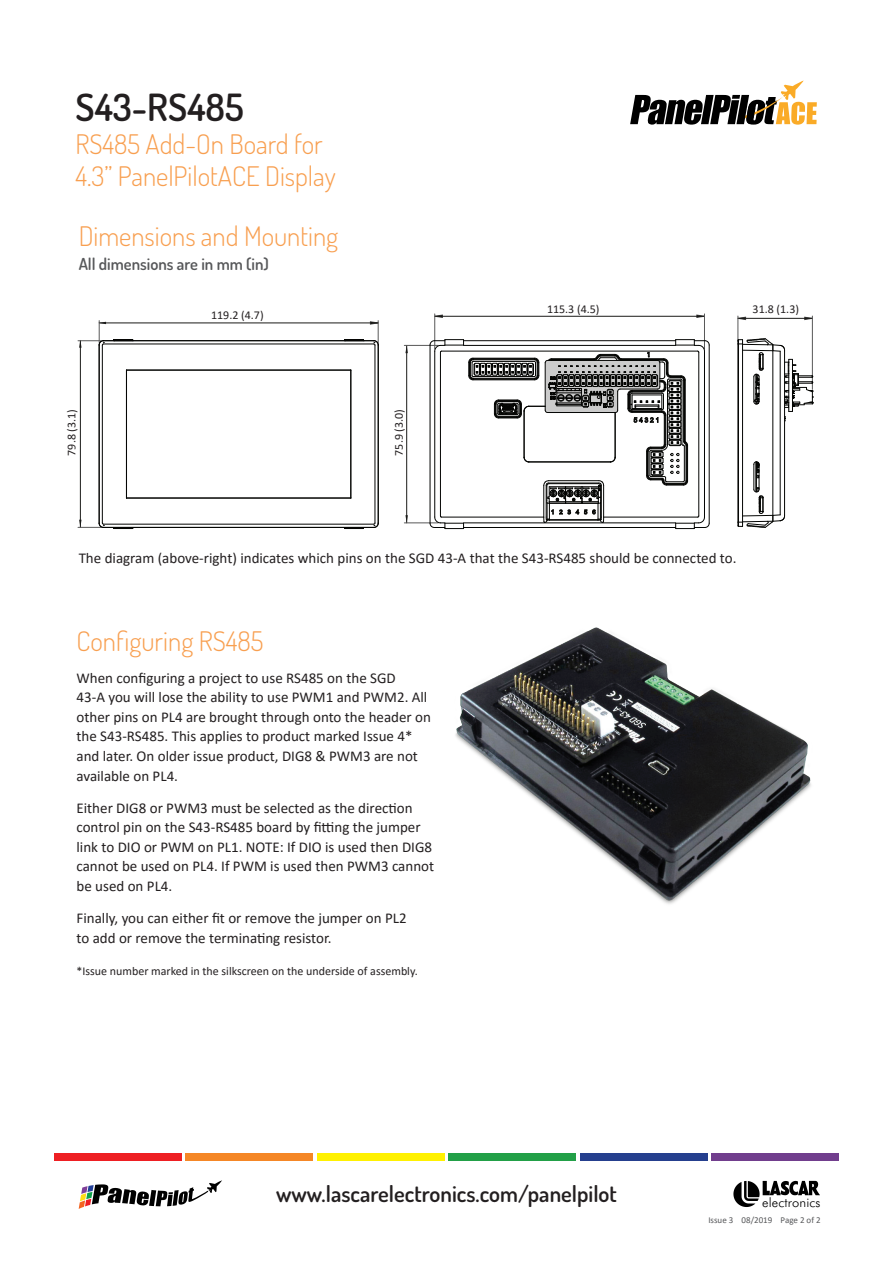
<style>
.page{position:relative;width:893px;height:1263px;background:#fff}
.page>*{position:absolute;margin:0;border:0;box-sizing:border-box;transform-origin:0 0}
.t1{font:600 37.5px "Dosis";color:#231f20}
.t2{font:300 27px/32.4px "Dosis";color:#f89f50}
.t3{font:600 22.5px "Dosis";color:#231f20}
.t4{font:600 16.5px "Dosis";color:#57585a}
.t5{font:15px/19.5px "Calibri";color:#231f20}
.t6{font:300 12.9px "Futura BT";letter-spacing:.01em;color:#000}
.t7{font:12px "Calibri";color:#231f20}
.t8{font:9px "Calibri";color:#57585a}
</style>
<div class="page">
<div style="left:54px;top:1153px;width:128px;height:8px;background:#ee1f23"></div>
<div style="left:448px;top:1153px;width:128px;height:8px;background:#22a048"></div>
<div style="left:185px;top:1153px;width:128px;height:8px;background:#f58726"></div>
<div style="left:580px;top:1153px;width:128px;height:8px;background:#253f8e"></div>
<div style="left:317px;top:1153px;width:128px;height:8px;background:#fff101"></div>
<div style="left:711px;top:1153px;width:128px;height:8px;background:#713e8d"></div>
<svg style="left:733px;top:1181px;width:87px;height:26px"></svg>
<svg style="left:79px;top:1180px;width:143px;height:29px"></svg>
<svg style="left:630px;top:80px;width:186px;height:44px"></svg>
<img style="left:455px;top:627px;width:356px;height:277px">
<hr style="left:99px;top:322px;width:279px;height:1px;background:#1a1a18">
<hr style="left:80px;top:341px;width:1px;height:186px;background:#1a1a18">
<svg style="left:344px;top:339px;width:20px;height:1px"></svg>
<svg style="left:344px;top:528px;width:20px;height:1px"></svg>
<svg style="left:114px;top:528px;width:19px;height:1px"></svg>
<svg style="left:114px;top:339px;width:20px;height:1px"></svg>
<hr style="left:378px;top:345px;width:1px;height:178px;background:#040503">
<hr style="left:99px;top:345px;width:1px;height:178px;background:#040503">
<hr style="left:103px;top:527px;width:271px;height:1px;background:#040503">
<hr style="left:103px;top:340px;width:271px;height:1px;background:#040503">
<svg style="left:370px;top:321px;width:9px;height:25px"></svg>
<hr style="left:104px;top:344px;width:270px;height:1px;background:#040503">
<hr style="left:102px;top:345px;width:1px;height:178px;background:#040503">
<svg style="left:78px;top:520px;width:26px;height:8px"></svg>
<hr style="left:126px;top:498px;width:225px;height:1px;background:#040503">
<hr style="left:126px;top:370px;width:225px;height:1px;background:#040503">
<svg style="left:78px;top:321px;width:28px;height:27px"></svg>
<hr style="left:351px;top:370px;width:1px;height:128px;background:#040503">
<hr style="left:350px;top:370px;width:1px;height:128px;background:#040503">
<svg style="left:373px;top:522px;width:6px;height:6px"></svg>
<hr style="left:126px;top:370px;width:1px;height:128px;background:#040503">
<hr style="left:375px;top:345px;width:1px;height:178px;background:#040503">
<hr style="left:104px;top:524px;width:270px;height:1px;background:#040503">
<hr style="left:435px;top:316px;width:269px;height:1px;background:#1a1a18">
<hr style="left:704px;top:314px;width:1px;height:35px;background:#585858">
<hr style="left:434px;top:314px;width:1px;height:35px;background:#585858">
<hr style="left:406px;top:345px;width:1px;height:178px;background:#1a1a18">
<hr style="left:404px;top:523px;width:34px;height:1px;background:#585858">
<hr style="left:404px;top:345px;width:34px;height:1px;background:#585858">
<svg style="left:696px;top:315px;width:8px;height:3px"></svg>
<svg style="left:434px;top:315px;width:9px;height:3px"></svg>
<svg style="left:405px;top:515px;width:3px;height:8px"></svg>
<svg style="left:405px;top:345px;width:3px;height:8px"></svg>
<svg style="left:429px;top:339px;width:281px;height:190px"></svg>
<hr style="left:773px;top:351px;width:1px;height:164px;background:#040503">
<hr style="left:737px;top:344px;width:1px;height:178px;background:#040503">
<hr style="left:742px;top:344px;width:1px;height:178px;background:#040503">
<hr style="left:738px;top:344px;width:1px;height:178px;background:#040503">
<hr style="left:784px;top:351px;width:1px;height:164px;background:#040503">
<hr style="left:780px;top:351px;width:1px;height:164px;background:#040503">
<svg style="left:737px;top:461px;width:48px;height:67px"></svg>
<svg style="left:737px;top:316px;width:77px;height:105px"></svg>
<h1 class="t1" style="left:75px;top:83px;width:170px">S43-RS485</h1>
<h2 class="t2" style="left:75px;top:127px;width:262px">RS485 Add-On Board for<br>4.3” PanelPilotACE Display</h2>
<h2 class="t2" style="left:79px;top:219px;width:261px">Dimensions and Mounting</h2>
<p class="t4" style="left:79px;top:253px;width:192px">All dimensions are in mm (in)</p>
<p class="t7" style="left:211px;top:307px;width:54px">119.2 (4.7)</p>
<p class="t7" style="left:63px;top:456px;width:48px;rotate:-90deg">79.8 (3.1)</p>
<p class="t7" style="left:391px;top:456px;width:48px;rotate:-90deg">75.9 (3.0)</p>
<p class="t7" style="left:547px;top:301px;width:54px">115.3 (4.5)</p>
<p class="t7" style="left:753px;top:301px;width:48px">31.8 (1.3)</p>
<p class="t5" style="left:79px;top:548px;width:659px">The diagram (above-right) indicates which pins on the SGD 43-A that the S43-RS485 should be connected to.</p>
<h2 class="t2" style="left:77px;top:624px;width:188px">Configuring RS485</h2>
<p class="t5" style="left:77px;top:668px;width:356px">When configuring a project to use RS485 on the SGD<br>43-A you will lose the ability to use PWM1 and PWM2. All other pins on PL4 are brought through onto the header on the S43-RS485. This applies to product marked Issue 4* and later. On older issue product, DIG8 &amp; PWM3 are not available on PL4.</p>
<p class="t5" style="left:77px;top:798px;width:359px">Either DIG8 or PWM3 must be selected as the direction control pin on the S43-RS485 board by fitting the jumper link to DIO or PWM on PL1. NOTE: If DIO is used then DIG8 cannot be used on PL4. If PWM is used then PWM3 cannot be used on PL4.</p>
<p class="t5" style="left:77px;top:908px;width:332px">Finally, you can either fit or remove the jumper on PL2 to add or remove the terminating resistor.</p>
<p class="t7" style="left:77px;top:962px;width:343px">*Issue number marked in the silkscreen on the underside of assembly.</p>
<h3 class="t3" style="left:276px;top:1179px;width:342px">www.lascarelectronics.com/panelpilot</h3>
<p class="t6" style="left:762px;top:1194px;width:60px">electronics</p>
<p class="t8" style="left:708px;top:1213px;width:114px">Issue 3 08/2019 Page 2 of 2</p>
</div>
